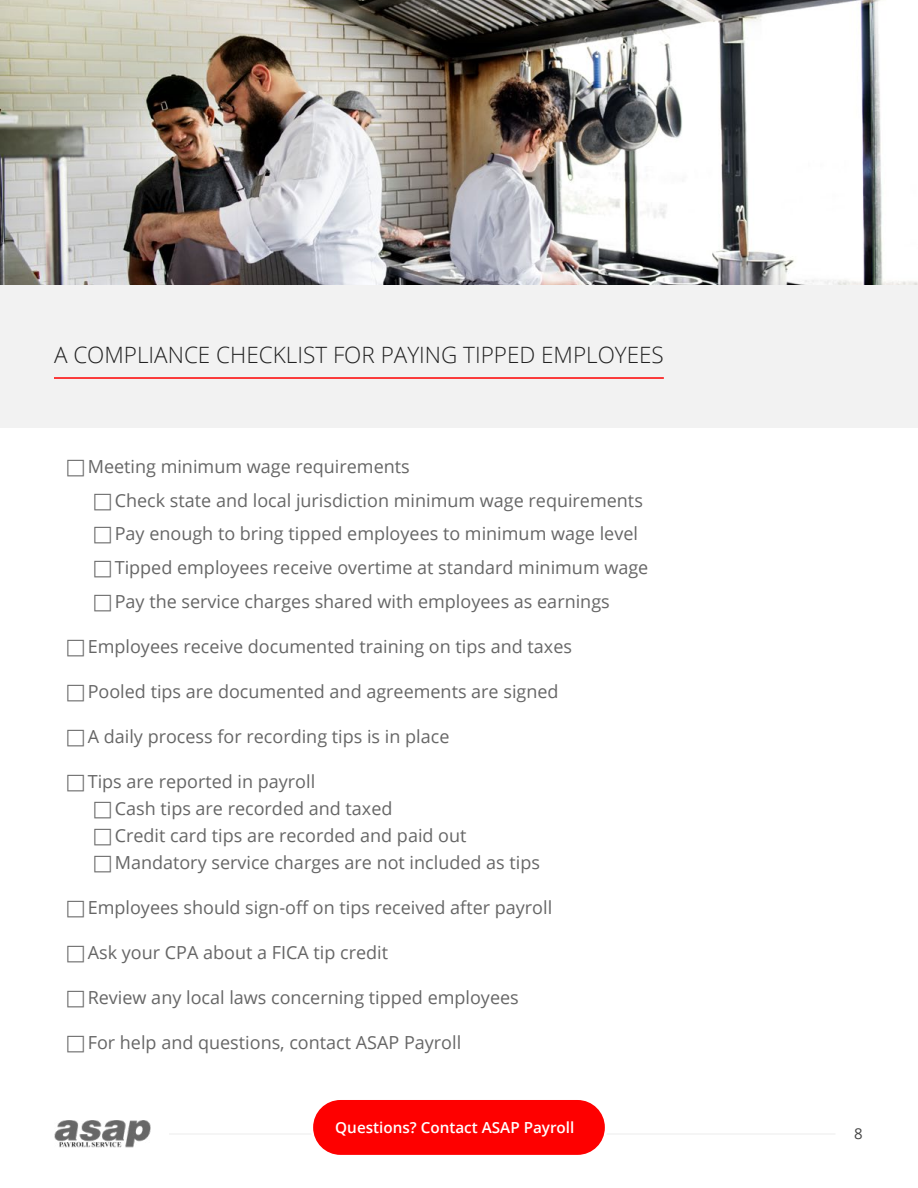
<style>
.page{position:relative;width:918px;height:1188px;background:#fff}
.page>*{position:absolute;margin:0;border:0;box-sizing:border-box;transform-origin:0 0}
.t1{font:300 22.5px "Open Sans";color:#222}
.t2{font:18px/33.8px "Open Sans";color:#666}
.t3{font:600 15.3px "Open Sans";color:#fff}
.t4{font:15px "Open Sans";color:#444}
</style>
<div class="page">
<img style="left:54px;top:1120px;width:96px;height:28px">
<hr style="left:169px;top:1133px;width:666px;height:2px;background:#f2f2f2">
<div style="left:0;top:285px;width:918px;height:143px;background:#f2f2f2"></div>
<hr style="left:54px;top:377px;width:610px;height:2px;background:#fe0000">
<img style="left:0;top:0;width:918px;height:285px">
<div style="left:312px;top:1099px;width:294px;height:57px;background:#fe0000;border-radius:29px"></div>
<div style="left:311px;top:1097px;width:296px;height:60px;border:3px solid #fff;border-radius:29px"></div>
<p class="t1" style="left:54px;top:339px;width:611px">A COMPLIANCE CHECKLIST FOR PAYING TIPPED EMPLOYEES</p>
<p class="t2" style="left:115px;top:449px;width:535px;text-indent:-27px">Meeting minimum wage requirements<br>Check state and local jurisdiction minimum wage requirements Pay enough to bring tipped employees to minimum wage level Tipped employees receive overtime at standard minimum wage Pay the service charges shared with employees as earnings</p>
<p class="t2" style="left:88px;top:629px;width:486px">Employees receive documented training on tips and taxes</p>
<p class="t2" style="left:88px;top:674px;width:472px">Pooled tips are documented and agreements are signed</p>
<p class="t2" style="left:88px;top:719px;width:363px">A daily process for recording tips is in place</p>
<p class="t2" style="left:115px;top:767px;width:427px;line-height:27px;text-indent:-27px">Tips are reported in payroll<br>Cash tips are recorded and taxed<br>Credit card tips are recorded and paid out Mandatory service charges are not included as tips</p>
<p class="t2" style="left:88px;top:890px;width:466px">Employees should sign-off on tips received after payroll</p>
<p class="t2" style="left:88px;top:935px;width:302px">Ask your CPA about a FICA tip credit</p>
<p class="t2" style="left:88px;top:980px;width:433px">Review any local laws concerning tipped employees</p>
<p class="t2" style="left:88px;top:1025px;width:375px">For help and questions, contact ASAP Payroll</p>
<p class="t3" style="left:335px;top:1117px;width:241px">Questions? Contact ASAP Payroll</p>
<p class="t4" style="left:854px;top:1123px;width:10px">8</p>
</div>
